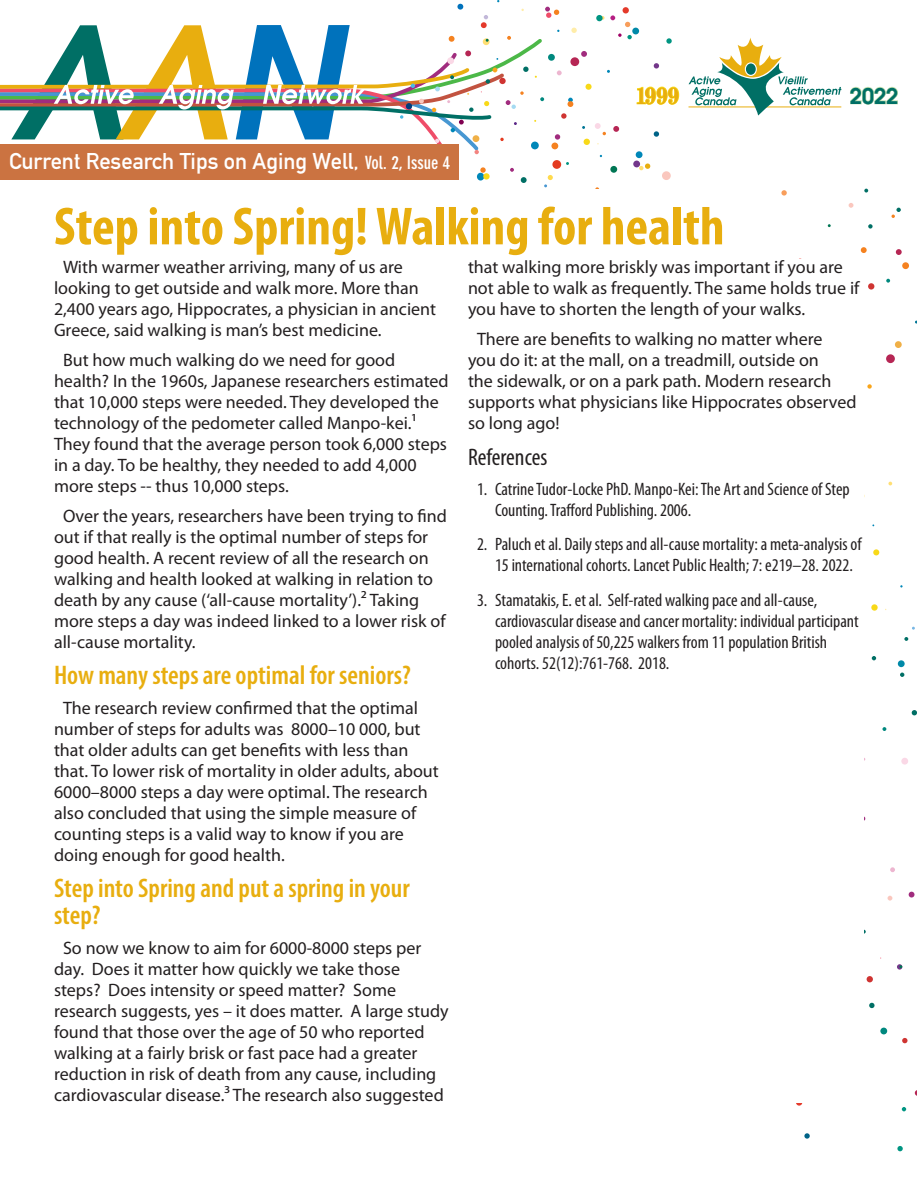
<style>
.page{position:relative;width:918px;height:1188px;background:#fff}
.page>*{position:absolute;margin:0;border:0;box-sizing:border-box;transform-origin:0 0}
.HL{font:700 condensed 54px "Myriad Pro";color:#e8ae0f}
.HL_sub1{font:600 condensed 27px/27px "Myriad Pro";color:#e8ae0f}
.references{font:condensed 24px "Myriad Pro";color:#231f20}
.t1{font:700 condensed 23.4px "Century";color:#e8ae0f}
.t2{font:22.5px "DIN Mittelschrift";color:#fff}
.t3{font:600 21.6px "Avant Garde";color:#006f65}
.body{font:18px/21px "Myriad Pro";color:#231f20}
.body_cond_bullet{font:condensed 18px/21px "Myriad Pro";color:#231f20}
.s1{font-family:"DIN Neuzeit Grotesk";font-weight:700;font-stretch:condensed;font-size:18px}
</style>
<div class="page">
<div style="left:898px;top:660px;width:7px;height:7px;background:#0089a8;border-radius:50%"></div>
<svg style="left:888px;top:482px;width:4px;height:3px"></svg>
<svg style="left:873px;top:549px;width:6px;height:6px"></svg>
<svg style="left:871px;top:604px;width:7px;height:7px"></svg>
<div style="left:895px;top:341px;width:7px;height:7px;background:#f0b047;border-radius:50%"></div>
<svg style="left:867px;top:384px;width:5px;height:5px"></svg>
<svg style="left:861px;top:247px;width:6px;height:6px"></svg>
<div style="left:902px;top:262px;width:7px;height:7px;background:#f58220;border-radius:50%"></div>
<svg style="left:781px;top:190px;width:6px;height:6px"></svg>
<svg style="left:890px;top:867px;width:5px;height:5px"></svg>
<svg style="left:909px;top:892px;width:6px;height:6px"></svg>
<div style="left:901px;top:758px;width:7px;height:7px;background:#fad8e6;border-radius:50%"></div>
<svg style="left:882px;top:727px;width:4px;height:4px"></svg>
<svg style="left:912px;top:710px;width:4px;height:5px"></svg>
<svg style="left:904px;top:637px;width:4px;height:4px"></svg>
<svg style="left:900px;top:673px;width:4px;height:4px"></svg>
<svg style="left:872px;top:656px;width:4px;height:4px"></svg>
<svg style="left:886px;top:279px;width:4px;height:4px"></svg>
<svg style="left:864px;top:189px;width:4px;height:4px"></svg>
<svg style="left:868px;top:224px;width:5px;height:5px"></svg>
<svg style="left:892px;top:208px;width:9px;height:10px"></svg>
<svg style="left:897px;top:964px;width:5px;height:6px"></svg>
<div style="left:880px;top:1028px;width:7px;height:6px;background:#00887e;border-radius:50%"></div>
<svg style="left:869px;top:1003px;width:6px;height:5px"></svg>
<svg style="left:804px;top:1133px;width:6px;height:6px"></svg>
<svg style="left:902px;top:1107px;width:4px;height:4px"></svg>
<svg style="left:897px;top:1146px;width:6px;height:5px"></svg>
<svg style="left:849px;top:203px;width:4px;height:5px"></svg>
<div style="left:868px;top:283px;width:6px;height:7px;background:#cf3432;border-radius:50%"></div>
<svg style="left:896px;top:249px;width:6px;height:6px"></svg>
<div style="left:886px;top:354px;width:9px;height:9px;background:#b62654;border-radius:50%"></div>
<svg style="left:902px;top:1038px;width:6px;height:5px"></svg>
<svg style="left:888px;top:896px;width:4px;height:5px"></svg>
<svg style="left:867px;top:976px;width:6px;height:6px"></svg>
<svg style="left:796px;top:1099px;width:6px;height:7px"></svg>
<svg style="left:689px;top:38px;width:152px;height:78px"></svg>
<svg style="left:0;top:0;width:680px;height:189px"></svg>
<svg style="left:850px;top:87px;width:48px;height:18px"></svg>
<div style="left:54px;top:259px;width:810px;height:843px;background:#fff"></div>
<div style="left:0;top:145px;width:459px;height:35px;background:#cb7341"></div>
<p class="t2" style="left:9px;top:148px;width:443px">Current Research Tips on Aging Well, <span class="s1">Vol. 2, Issue 4</span></p>
<p class="t1" style="left:635px;top:82px;width:46px">1999</p>
<p class="t3" style="left:850px;top:82px;width:50px">2022</p>
<p class="HL" style="left:54px;top:193px;width:672px">Step into Spring! Walking for health</p>
<p class="body" style="left:54px;top:256px;width:384px;text-indent:9px">With warmer weather arriving, many of us are looking to get outside and walk more. More than 2,400 years ago, Hippocrates, a physician in ancient Greece, said walking is man’s best medicine.</p>
<p class="body" style="left:54px;top:349px;width:396px;text-indent:9px">But how much walking do we need for good health? In the 1960s, Japanese researchers estimated that 10,000 steps were needed. They developed the technology of the pedometer called Manpo-kei.1<br>They found that the average person took 6,000 steps in a day. To be healthy, they needed to add 4,000 more steps -- thus 10,000 steps.</p>
<p class="body" style="left:54px;top:505px;width:395px;text-indent:9px">Over the years, researchers have been trying to find out if that really is the optimal number of steps for good health. A recent review of all the research on walking and health looked at walking in relation to death by any cause (‘all-cause mortality’).2 Taking more steps a day was indeed linked to a lower risk of all-cause mortality.</p>
<p class="HL_sub1" style="left:54px;top:661px;width:358px">How many steps are optimal for seniors?</p>
<p class="body" style="left:54px;top:697px;width:386px;text-indent:9px">The research review confirmed that the optimal number of steps for adults was 8000–10 000, but that older adults can get benefits with less than that. To lower risk of mortality in older adults, about 6000–8000 steps a day were optimal. The research also concluded that using the simple measure of counting steps is a valid way to know if you are doing enough for good health.</p>
<p class="HL_sub1" style="left:54px;top:874px;width:357px">Step into Spring and put a spring in your step?</p>
<p class="body" style="left:54px;top:937px;width:396px;text-indent:9px">So now we know to aim for 6000-8000 steps per day. Does it matter how quickly we take those steps? Does intensity or speed matter? Some research suggests, yes – it does matter. A large study found that those over the age of 50 who reported walking at a fairly brisk or fast pace had a greater reduction in risk of death from any cause, including cardiovascular disease.3 The research also suggested</p>
<p class="body" style="left:468px;top:256px;width:393px">that walking more briskly was important if you are not able to walk as frequently. The same holds true if you have to shorten the length of your walks.</p>
<p class="body" style="left:468px;top:328px;width:390px;text-indent:9px">There are benefits to walking no matter where<br>you do it: at the mall, on a treadmill, outside on<br>the sidewalk, or on a park path. Modern research supports what physicians like Hippocrates observed so long ago!</p>
<p class="references" style="left:468px;top:442px;width:81px">References</p>
<p class="body_cond_bullet" style="left:495px;top:478px;width:356px;text-indent:-18px">1. Catrine Tudor-Locke PhD. Manpo-Kei: The Art and Science of Step<br>Counting. Trafford Publishing. 2006.</p>
<p class="body_cond_bullet" style="left:477px;top:534px;width:386px;text-align:center">2. Paluch et al. Daily steps and all-cause mortality: a meta-analysis of<br>15 international cohorts. Lancet Public Health; 7: e219–28. 2022.</p>
<p class="body_cond_bullet" style="left:495px;top:589px;width:365px;text-indent:-18px">3. Stamatakis, E. et al. Self-rated walking pace and all-cause, cardiovascular disease and cancer mortality: individual participant pooled analysis of 50,225 walkers from 11 population British cohorts. 52(12):761-768. 2018.</p>
</div>
